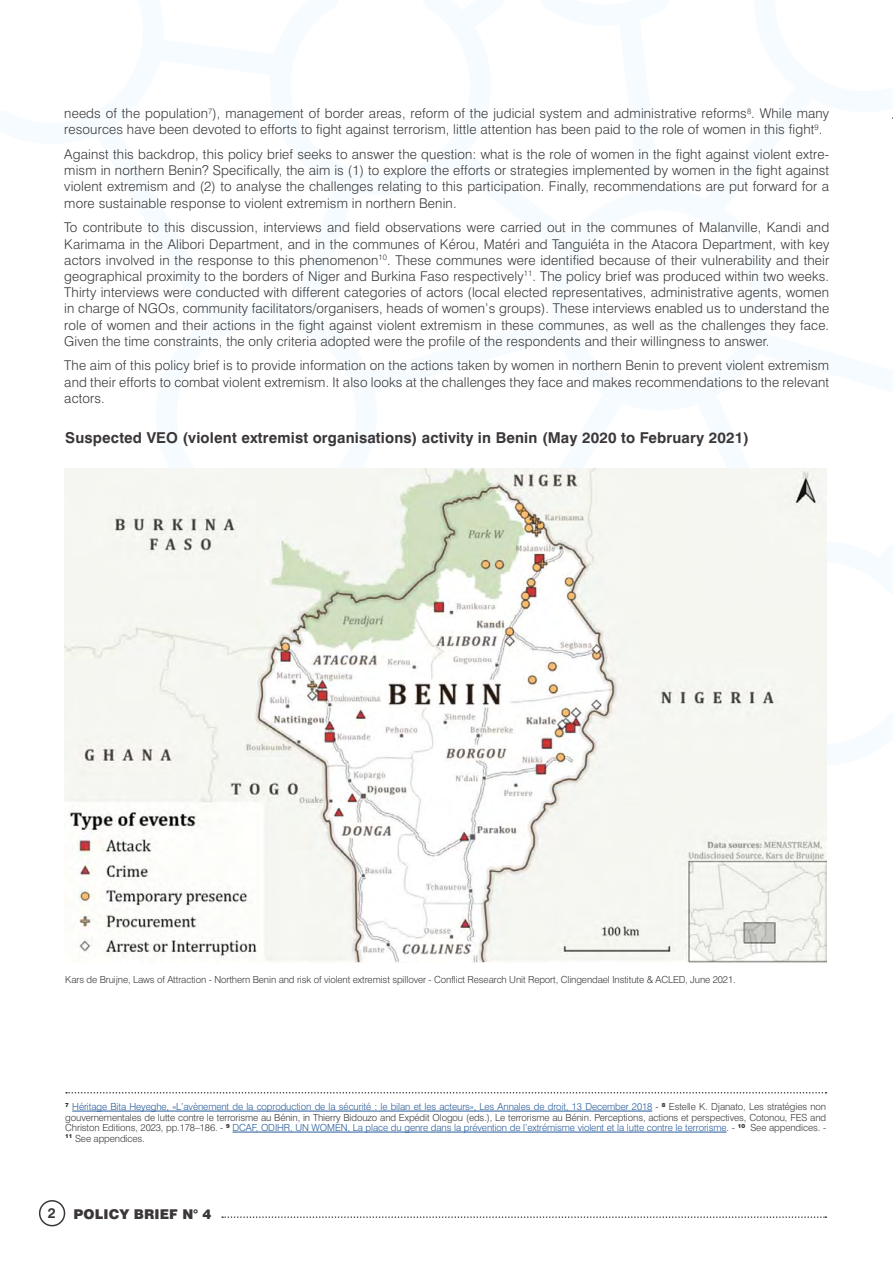
<style>
.page{position:relative;width:893px;height:1263px;background:#fff}
.page>*{position:absolute;margin:0;border:0;box-sizing:border-box;transform-origin:0 0}
.t1{font:700 15px "Swiss 721 BT";letter-spacing:.01em;color:#3b3738}
.t2{font:700 14.1px "Swiss 721 BT";color:#3b3738}
.t3{font:300 13.5px/16.2px "Swiss 721 BT";letter-spacing:.01em;color:#3b3738;text-align:justify}
.t4{font:900 13.5px "Swiss 721 BT";letter-spacing:.005em;color:#3b3738}
.t5{font:300 9.75px/10.5px "Swiss 721 BT";letter-spacing:-.01em;color:#3b3738;text-align:justify}
.s1{color:#275b9b}
</style>
<div class="page">
<svg style="left:222px;top:1216px;width:604px;height:2px"></svg>
<div style="left:39px;top:1200px;width:26px;height:26px;border:2px solid #3b3738;border-radius:50%"></div>
<hr style="left:72px;top:1111px;width:580px;height:1px;background:#275b9b">
<hr style="left:233px;top:1132px;width:494px;height:1px;background:#275b9b">
<svg style="left:66px;top:1092px;width:760px;height:1px"></svg>
<img style="left:64px;top:468px;width:762px;height:495px">
<p class="t3" style="left:64px;top:105px;width:766px">needs of the population<sup>7</sup>), management of border areas, reform of the judicial system and administrative reforms<sup>8</sup>. While many resources have been devoted to efforts to fight against terrorism, little attention has been paid to the role of women in this fight<sup>9</sup>.</p>
<p class="t3" style="left:64px;top:146px;width:766px">Against this backdrop, this policy brief seeks to answer the question: what is the role of women in the fight against violent extre&shy;mism in northern Benin? Specifically, the aim is (1) to explore the efforts or strategies implemented by women in the fight against violent extremism and (2) to analyse the challenges relating to this participation. Finally, recommendations are put forward for a more sustainable response to violent extremism in northern Benin.</p>
<p class="t3" style="left:64px;top:219px;width:766px">To contribute to this discussion, interviews and field observations were carried out in the communes of Malanville, Kandi and Karimama in the Alibori Department, and in the communes of Kérou, Matéri and Tanguiéta in the Atacora Department, with key actors involved in the response to this phenomenon<sup>10</sup>. These communes were identified because of their vulnerability and their geographical proximity to the borders of Niger and Burkina Faso respectively<sup>11</sup>. The policy brief was produced within two weeks.<br>Thirty interviews were conducted with different categories of actors (local elected representatives, administrative agents, women in charge of NGOs, community facilitators/organisers, heads of women’s groups). These interviews enabled us to understand the role of women and their actions in the fight against violent extremism in these communes, as well as the challenges they face.<br>Given the time constraints, the only criteria adopted were the profile of the respondents and their willingness to answer.</p>
<p class="t3" style="left:64px;top:357px;width:766px">The aim of this policy brief is to provide information on the actions taken by women in northern Benin to prevent violent extremism and their efforts to combat violent extremism. It also looks at the challenges they face and makes recommendations to the relevant actors.</p>
<p class="t1" style="left:65px;top:429px;width:685px">Suspected VEO (violent extremist organisations) activity in Benin (May 2020 to February 2021)</p>
<p class="t5" style="left:65px;top:974px;width:672px">Kars de Bruijne, Laws of Attraction - Northern Benin and risk of violent extremist spillover - Conflict Research Unit Report, Clingendael Institute &amp; ACLED, June 2021.</p>
<p class="t5" style="left:65px;top:1101px;width:762px"><sup>7</sup> <span class="s1">Héritage Bita Heyeghe, «L’avènement de la coproduction de la sécurité : le bilan et les acteurs», Les Annales de droit, 13 December 2018</span> - <sup>8</sup> Estelle K. Djanato, Les stratégies non gouvernementales de lutte contre le terrorisme au Bénin, in Thierry Bidouzo and Expédit Ologou (eds.), Le terrorisme au Bénin. Perceptions, actions et perspectives, Cotonou, FES and Christon Editions, 2023, pp.178–186. - <sup>9</sup> <span class="s1">DCAF, ODIHR, UN WOMEN, La place du genre dans la prévention de l’extrémisme violent et la lutte contre le terrorisme</span>. - <sup>10</sup> See appendices. - <sup>11</sup> See appendices.</p>
<p class="t2" style="left:48px;top:1204px;width:9px">2</p>
<p class="t4" style="left:74px;top:1206px;width:139px">POLICY BRIEF N° 4</p>
</div>
